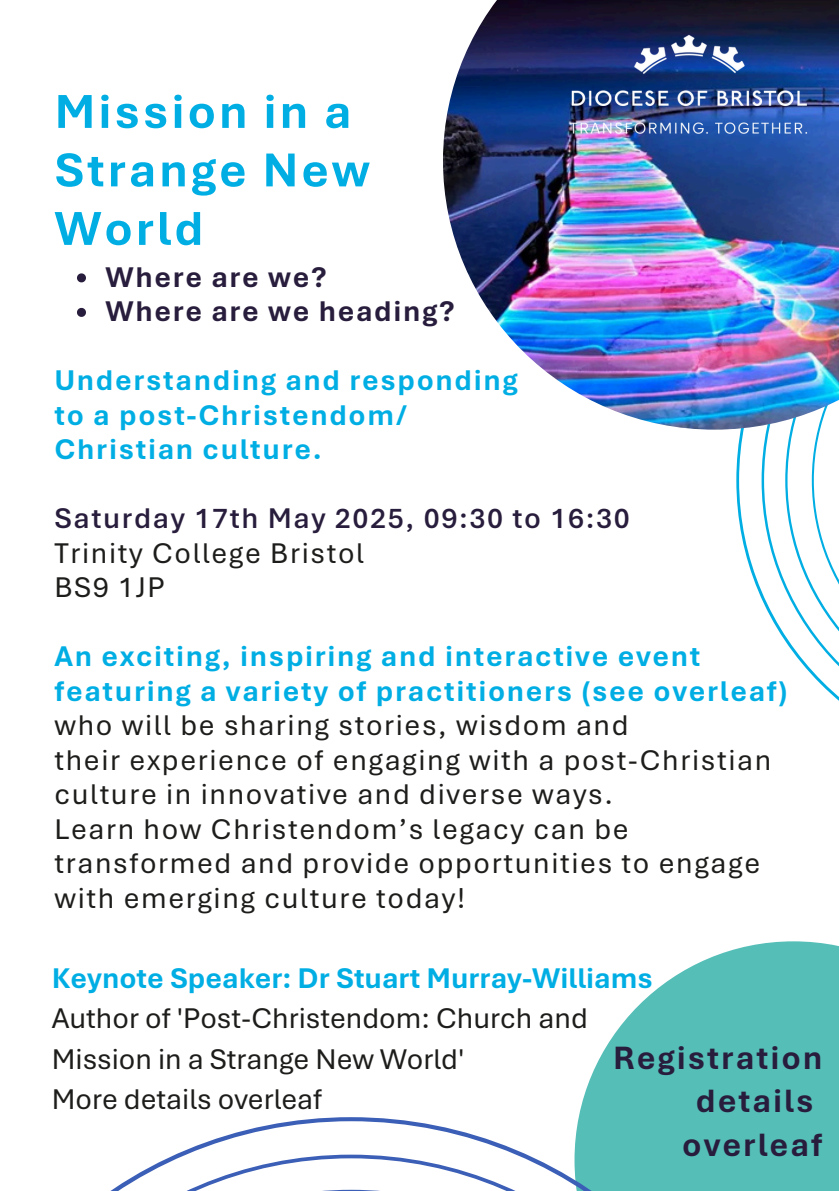
<style>
.page{position:relative;width:839px;height:1191px;background:#fff}
.page>*{position:absolute;margin:0;border:0;box-sizing:border-box;transform-origin:0 0}
.t1{font:700 50px/58.4px "Aptos";letter-spacing:.055em;color:#00aee4}
.t2{font:700 34px/43.6px "Aptos";letter-spacing:.055em;color:#281d3c;text-align:right}
.t3{font:30px/34.4px "Aptos";letter-spacing:.055em;color:#1d1d1b}
.t4{font:700 30px/34.4px "Aptos";letter-spacing:.055em;color:#00aee4}
.t5{font:30px "Aptos";color:#1d1d1b}
.t6{font:700 30px "Aptos";color:#00aee4}
.t7{font:600 30px "Aptos";letter-spacing:.055em;color:#281d3c}
.t8{font:700 30px "Aptos";letter-spacing:.055em;color:#281d3c}
</style>
<div class="page">
<svg style="left:736px;top:430px;width:25px;height:167px"></svg>
<svg style="left:761px;top:430px;width:77px;height:270px"></svg>
<svg style="left:578px;top:941px;width:260px;height:250px;fill:#55beb7"></svg>
<svg style="left:174px;top:1117px;width:605px;height:74px"></svg>
<svg style="left:110px;top:1155px;width:631px;height:36px"></svg>
<img style="left:443px;top:0;width:395px;height:430px">
<svg style="left:77px;top:273px;width:9px;height:9px"></svg>
<svg style="left:77px;top:308px;width:9px;height:9px"></svg>
<img style="left:554px;top:19px;width:268px;height:130px">
<p class="t1" style="left:54px;top:82px;width:317px">Mission in a<br>Strange New<br>World</p>
<h3 class="t8" style="left:105px;top:259px;width:222px">Where are we?</h3>
<p class="t8" style="left:105px;top:293px;width:350px">Where are we heading?</p>
<p class="t4" style="left:54px;top:363px;width:465px">Understanding and responding to a post-Christendom/<br>Christian culture.</p>
<p class="t7" style="left:54px;top:500px;width:577px">Saturday 17th May 2025, 09:30 to 16:30</p>
<p class="t3" style="left:54px;top:536px;width:311px">Trinity College Bristol</p>
<p class="t3" style="left:54px;top:570px;width:112px">BS9 1JP</p>
<p class="t4" style="left:54px;top:639px;width:734px">An exciting, inspiring and interactive event featuring a variety of practitioners (see overleaf)</p>
<p class="t3" style="left:54px;top:708px;width:575px">who will be sharing stories, wisdom and</p>
<p class="t3" style="left:54px;top:743px;width:718px">their experience of engaging with a post-Christian culture in innovative and diverse ways.</p>
<p class="t3" style="left:54px;top:812px;width:707px">Learn how Christendom’s legacy can be transformed and provide opportunities to engage with emerging culture today!</p>
<p class="t6" style="left:52px;top:960px;width:602px">Keynote Speaker: Dr Stuart Murray-Williams</p>
<p class="t5" style="left:52px;top:1000px;width:537px">Author of 'Post-Christendom: Church and</p>
<h1 class="t5" style="left:52px;top:1041px;width:414px">Mission in a Strange New World'</h1>
<p class="t5" style="left:52px;top:1081px;width:272px">More details overleaf</p>
<p class="t2" style="left:613px;top:1036px;width:211px">Registration details overleaf</p>
</div>
